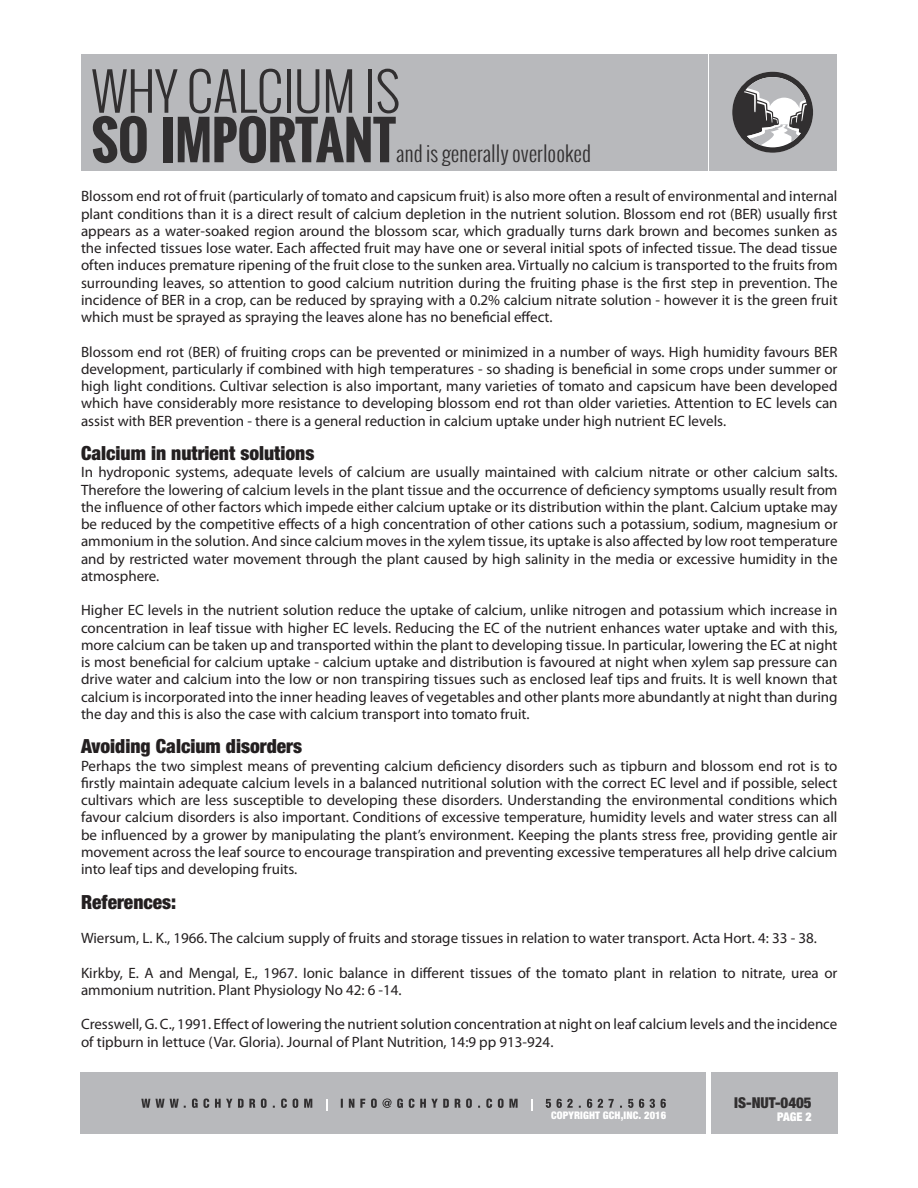
<style>
.page{position:relative;width:918px;height:1188px;background:#fff}
.page>*{position:absolute;margin:0;border:0;box-sizing:border-box;transform-origin:0 0}
.t1{font:300 51.75px "Oswald";letter-spacing:-.01em;color:#312f30}
.t2{font:700 51.75px "Oswald";letter-spacing:-.01em;color:#312f30}
.t3{font:300 21px "Oswald";color:#312f30}
.Header_-_main{font:900 condensed 19.5px "Helvetica Neue";color:#231f20}
.main_text{font:15px/17.2px "Myriad Pro";color:#231f20;text-align:justify}
.t4{font:900 condensed 15px "Helvetica Neue";color:#312f30}
.t5{font:900 condensed 12px "Helvetica Neue";color:#fff}
.t6{font:900 condensed 10.5px "Helvetica Neue";letter-spacing:.01em;color:#fff}
</style>
<div class="page">
<div style="left:711px;top:1073px;width:127px;height:61px;background:#b8b9bc"></div>
<div style="left:80px;top:1073px;width:626px;height:61px;background:#b8b9bc"></div>
<svg style="left:546px;top:1099px;width:120px;height:9px"></svg>
<svg style="left:531px;top:1099px;width:2px;height:12px"></svg>
<svg style="left:341px;top:1099px;width:177px;height:9px"></svg>
<svg style="left:326px;top:1099px;width:1px;height:12px"></svg>
<svg style="left:141px;top:1099px;width:171px;height:9px"></svg>
<div style="left:81px;top:54px;width:627px;height:116px;background:#b8b9bc"></div>
<div style="left:710px;top:54px;width:127px;height:116px;background:#b8b9bc"></div>
<svg style="left:732px;top:72px;width:81px;height:81px"></svg>
<h1 class="t1" style="left:91px;top:56px;width:311px">WHY CALCIUM IS</h1>
<h1 class="t2" style="left:91px;top:102px;width:306px">SO IMPORTANT</h1>
<h2 class="t3" style="left:396px;top:139px;width:197px">and is generally overlooked</h2>
<p class="main_text" style="left:81px;top:188px;width:758px">Blossom end rot of fruit (particularly of tomato and capsicum fruit) is also more often a result of environmental and internal plant conditions than it is a direct result of calcium depletion in the nutrient solution. Blossom end rot (BER) usually first appears as a water-soaked region around the blossom scar, which gradually turns dark brown and becomes sunken as the infected tissues lose water. Each affected fruit may have one or several initial spots of infected tissue. The dead tissue often induces premature ripening of the fruit close to the sunken area. Virtually no calcium is transported to the fruits from surrounding leaves, so attention to good calcium nutrition during the fruiting phase is the first step in prevention. The incidence of BER in a crop, can be reduced by spraying with a 0.2% calcium nitrate solution - however it is the green fruit which must be sprayed as spraying the leaves alone has no beneficial effect.</p>
<p class="main_text" style="left:81px;top:343px;width:758px">Blossom end rot (BER) of fruiting crops can be prevented or minimized in a number of ways. High humidity favours BER development, particularly if combined with high temperatures - so shading is beneficial in some crops under summer or high light conditions. Cultivar selection is also important, many varieties of tomato and capsicum have been developed which have considerably more resistance to developing blossom end rot than older varieties. Attention to EC levels can assist with BER prevention - there is a general reduction in calcium uptake under high nutrient EC levels.</p>
<p class="Header_-_main" style="left:81px;top:441px;width:235px">Calcium in nutrient solutions</p>
<p class="main_text" style="left:81px;top:464px;width:758px">In hydroponic systems, adequate levels of calcium are usually maintained with calcium nitrate or other calcium salts.<br>Therefore the lowering of calcium levels in the plant tissue and the occurrence of deficiency symptoms usually result from the influence of other factors which impede either calcium uptake or its distribution within the plant. Calcium uptake may be reduced by the competitive effects of a high concentration of other cations such a potassium, sodium, magnesium or ammonium in the solution. And since calcium moves in the xylem tissue, its uptake is also affected by low root temperature and by restricted water movement through the plant caused by high salinity in the media or excessive humidity in the atmosphere.</p>
<p class="main_text" style="left:81px;top:602px;width:758px">Higher EC levels in the nutrient solution reduce the uptake of calcium, unlike nitrogen and potassium which increase in concentration in leaf tissue with higher EC levels. Reducing the EC of the nutrient enhances water uptake and with this, more calcium can be taken up and transported within the plant to developing tissue. In particular, lowering the EC at night is most beneficial for calcium uptake - calcium uptake and distribution is favoured at night when xylem sap pressure can drive water and calcium into the low or non transpiring tissues such as enclosed leaf tips and fruits. It is well known that calcium is incorporated into the inner heading leaves of vegetables and other plants more abundantly at night than during the day and this is also the case with calcium transport into tomato fruit.</p>
<p class="Header_-_main" style="left:81px;top:734px;width:223px">Avoiding Calcium disorders</p>
<p class="main_text" style="left:81px;top:757px;width:758px">Perhaps the two simplest means of preventing calcium deficiency disorders such as tipburn and blossom end rot is to firstly maintain adequate calcium levels in a balanced nutritional solution with the correct EC level and if possible, select cultivars which are less susceptible to developing these disorders. Understanding the environmental conditions which favour calcium disorders is also important. Conditions of excessive temperature, humidity levels and water stress can all be influenced by a grower by manipulating the plant’s environment. Keeping the plants stress free, providing gentle air movement across the leaf source to encourage transpiration and preventing excessive temperatures all help drive calcium into leaf tips and developing fruits.</p>
<p class="Header_-_main" style="left:81px;top:890px;width:97px">References:</p>
<p class="main_text" style="left:81px;top:930px;width:737px">Wiersum, L. K., 1966. The calcium supply of fruits and storage tissues in relation to water transport. Acta Hort. 4: 33 - 38.</p>
<p class="main_text" style="left:81px;top:964px;width:758px">Kirkby, E. A and Mengal, E., 1967. Ionic balance in different tissues of the tomato plant in relation to nitrate, urea or ammonium nutrition. Plant Physiology No 42: 6 -14.</p>
<p class="main_text" style="left:81px;top:1016px;width:758px">Cresswell, G. C., 1991. Effect of lowering the nutrient solution concentration at night on leaf calcium levels and the incidence of tipburn in lettuce (Var. Gloria). Journal of Plant Nutrition, 14:9 pp 913-924.</p>
<p class="t6" style="left:551px;top:1109px;width:117px">COPYRIGHT GCH,INC. 2016</p>
<p class="t4" style="left:734px;top:1093px;width:79px">IS-NUT-0405</p>
<p class="t5" style="left:777px;top:1110px;width:36px">PAGE 2</p>
</div>
